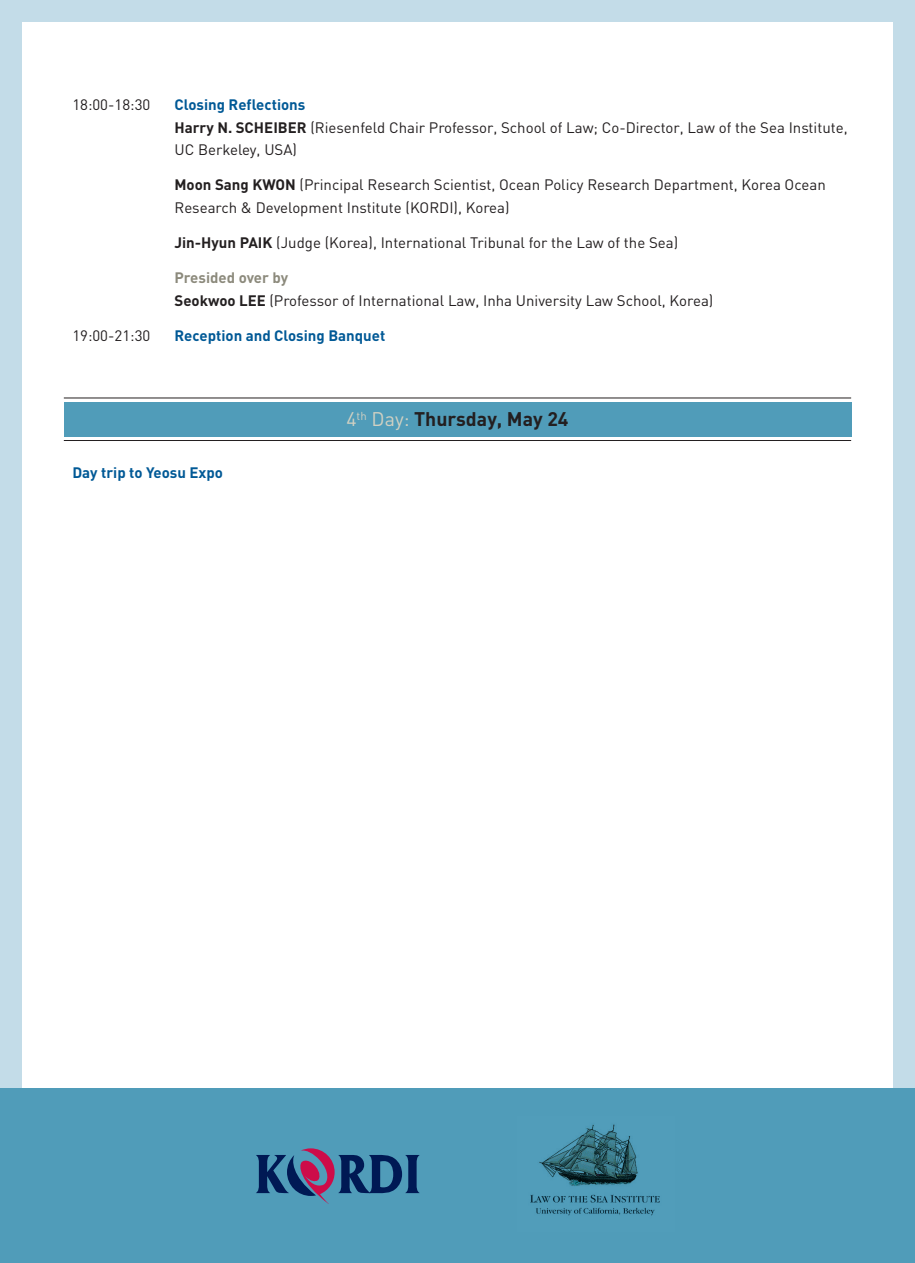
<style>
.page{position:relative;width:915px;height:1263px;background:#fff}
.page>*{position:absolute;margin:0;border:0;box-sizing:border-box;transform-origin:0 0}
.t1{font:700 19.5px "DIN";color:#231f20}
.t2{font:15px/22.5px "DIN";color:#231f20}
.t3{font:700 15px "DIN";color:#005996}
.s1{font-weight:700;color:#005996}
.s2{font-weight:700}
.s3{font-weight:700;color:#8c8a7c}
.s4{font-weight:400;color:#d2d1c2}
</style>
<div class="page">
<div style="left:0;top:0;width:21px;height:1263px;background:#c3dce8"></div>
<div style="left:893px;top:0;width:21px;height:1263px;background:#c3dce8"></div>
<div style="left:0;top:0;width:914px;height:21px;background:#c3dce8"></div>
<hr style="left:64px;top:398px;width:786px;height:1px;background:#231f20">
<hr style="left:64px;top:440px;width:786px;height:1px;background:#231f20">
<div style="left:64px;top:402px;width:786px;height:34px;background:#509cb9"></div>
<div style="left:0;top:1089px;width:914px;height:174px;background:#509cb9"></div>
<img style="left:530px;top:1124px;width:130px;height:92px">
<svg style="left:256px;top:1148px;width:163px;height:56px"></svg>
<p class="t2" style="left:72px;top:93px;width:79px">18:00-18:30</p>
<p class="t2" style="left:174px;top:93px;width:674px"><span class="s1">Closing Reflections<br></span><span class="s2">Harry N. SCHEIBER</span> (Riesenfeld Chair Professor, School of Law; Co-Director, Law of the Sea Institute,<br>UC Berkeley, USA)</p>
<p class="t2" style="left:174px;top:173px;width:652px"><span class="s2">Moon Sang KWON</span> (Principal Research Scientist, Ocean Policy Research Department, Korea Ocean<br>Research &amp; Development Institute (KORDI), Korea)</p>
<p class="t2" style="left:174px;top:231px;width:505px"><span class="s2">Jin-Hyun PAIK</span> (Judge (Korea), International Tribunal for the Law of the Sea)</p>
<p class="t2" style="left:174px;top:266px;width:540px"><span class="s3">Presided over by<br></span><span class="s2">Seokwoo LEE</span> (Professor of International Law, Inha University Law School, Korea)</p>
<p class="t2" style="left:72px;top:324px;width:79px">19:00-21:30</p>
<p class="t3" style="left:174px;top:326px;width:212px">Reception and Closing Banquet</p>
<p class="t3" style="left:72px;top:463px;width:152px">Day trip to Yeosu Expo</p>
<p class="t1" style="left:346px;top:406px;width:223px"><span class="s4">4</span><sup>th</sup> <span class="s4">Day:</span> Thursday, May 24</p>
</div>
